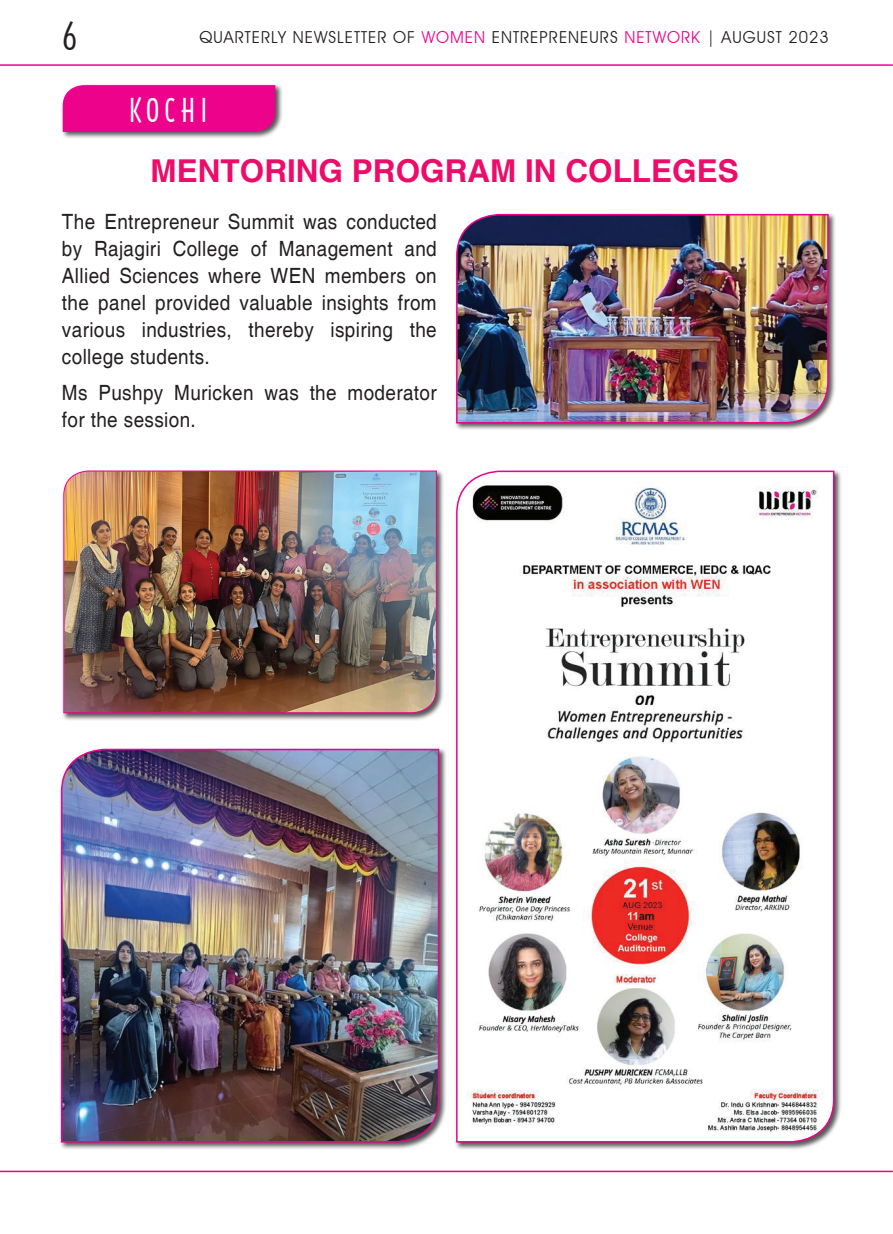
<style>
.page{position:relative;width:893px;height:1234px;background:#fff}
.page>*{position:absolute;margin:0;border:0;box-sizing:border-box;transform-origin:0 0}
.t1{font:36px "Architecture Plain";color:#231f20}
.t2{font:700 31.5px "Helvetica";color:#ec0c6a}
.t3{font:31.5px "Architecture Plain";letter-spacing:.18em;color:#fff}
.t4{font:21px/27px "Helvetica";letter-spacing:.02em;color:#231f20;text-align:justify;scale:.9 1}
.t5{font:16.5px "Avant Garde IT Cby BT";letter-spacing:.06em;color:#231f20}
.s1{color:#ed028c}
</style>
<div class="page">
<hr style="left:0;top:64px;width:893px;height:2px;background:#ed028c">
<hr style="left:0;top:1170px;width:893px;height:1px;background:#ed028c">
<div style="left:454px;top:212px;width:382px;height:219px;background:#231f20;opacity:.75"></div>
<img style="left:455px;top:213px;width:374px;height:211px">
<div style="left:62px;top:469px;width:382px;height:251px;background:#231f20;opacity:.75"></div>
<img style="left:63px;top:470px;width:374px;height:243px">
<div style="left:59px;top:747px;width:388px;height:402px;background:#231f20;opacity:.75"></div>
<img style="left:60px;top:747px;width:380px;height:395px">
<div style="left:454px;top:469px;width:388px;height:680px;background:#231f20;opacity:.75"></div>
<svg style="left:455px;top:470px;width:380px;height:672px"></svg>
<div style="left:61px;top:83px;width:222px;height:57px;background:#231f20;opacity:.75"></div>
<svg style="left:63px;top:85px;width:220px;height:55px;background:#e52796"></svg>
<div style="left:202px;top:97px;width:4px;height:25px;border:2px solid #ed028c"></div>
<h1 class="t1" style="left:63px;top:14px;width:16px">6</h1>
<p class="t5" style="left:200px;top:27px;width:631px">QUARTERLY NEWSLETTER OF <span class="s1">WOMEN</span> ENTREPRENEURS <span class="s1">NETWORK</span> | AUGUST 2023</p>
<h2 class="t3" style="left:130px;top:90px;width:79px">KOCHI</h2>
<h2 class="t2" style="left:151px;top:152px;width:22px">MENTORIN</h2>
<h2 class="t2" style="left:319px;top:152px;width:150px">G PROGRAM</h2>
<h2 class="t2" style="left:525px;top:152px;width:63px">IN COLLE</h2>
<h2 class="t2" style="left:672px;top:152px;width:45px">GES</h2>
<p class="t4" style="left:62px;top:209px;width:418px">The Entrepreneur Summit was conducted by Rajagiri College of Management and Allied Sciences where WEN members on the panel provided valuable insights from various industries, thereby ispiring the college students.</p>
<p class="t4" style="left:62px;top:380px;width:418px">Ms Pushpy Muricken was the moderator for the session.</p>
</div>
